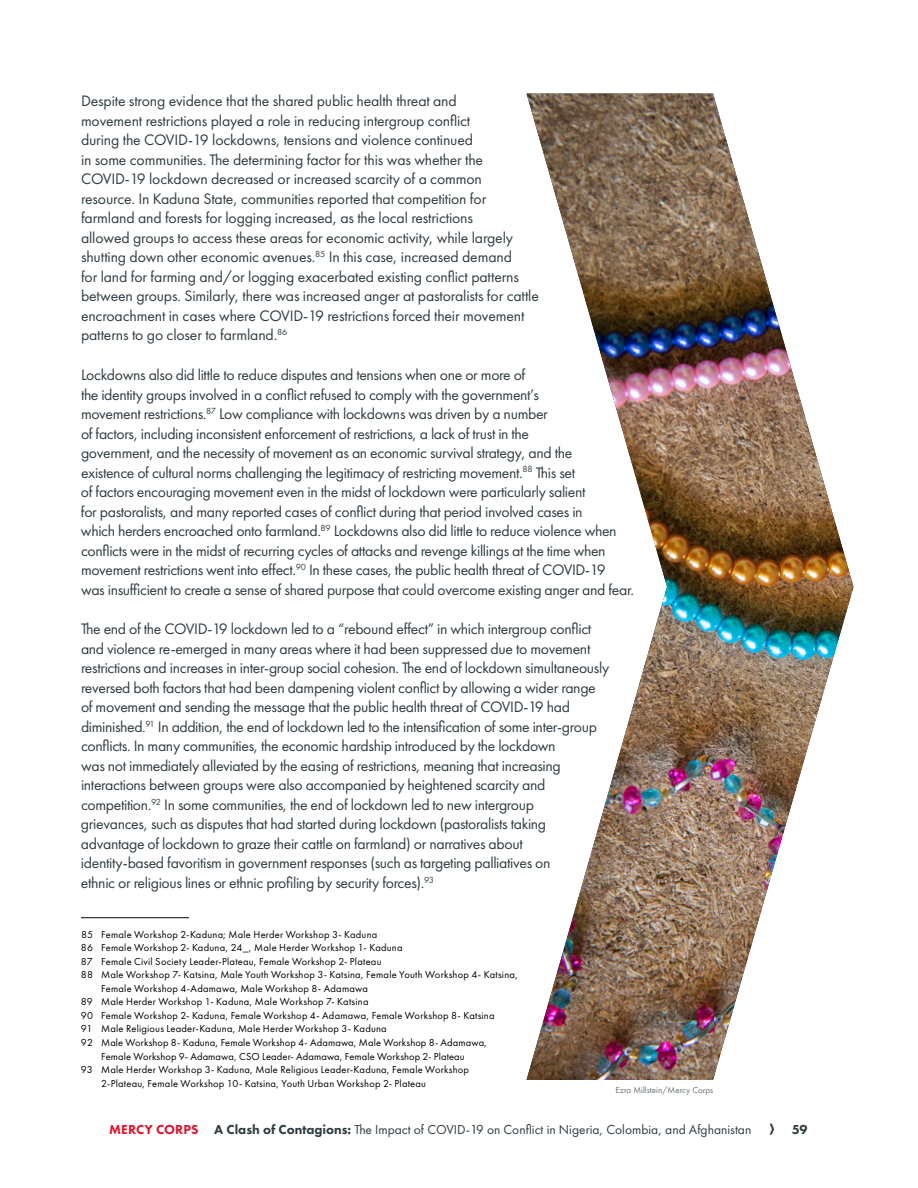
<style>
.page{position:relative;width:918px;height:1188px;background:#fff}
.page>*{position:absolute;margin:0;border:0;box-sizing:border-box;transform-origin:0 0}
.t1{font:15.75px/19.5px "Futura PT";letter-spacing:-.02em;color:#303c42}
.t2{font:13.5px "Futura PT";color:#303c42}
.t3{font:800 13.5px "Futura PT";color:#303c42}
.t4{font:10.5px "Futura PT";letter-spacing:.02em;color:#000}
.t5{font:9px "Futura PT";color:#687177}
.s1{font-weight:800;color:#da1a32}
.s2{font-weight:800}
</style>
<div class="page">
<hr style="left:81px;top:917px;width:108px;height:1px;background:#000">
<img style="left:527px;top:94px;width:327px;height:986px">
<p class="t1" style="left:81px;top:91px;width:459px">Despite strong evidence that the shared public health threat and<br>movement restrictions played a role in reducing intergroup conflict<br>during the COVID-19 lockdowns, tensions and violence continued<br>in some communities. The determining factor for this was whether the COVID-19 lockdown decreased or increased scarcity of a common resource. In Kaduna State, communities reported that competition for farmland and forests for logging increased, as the local restrictions<br>allowed groups to access these areas for economic activity, while largely shutting down other economic avenues.<sup>85</sup> In this case, increased demand<br>for land for farming and/or logging exacerbated existing conflict patterns between groups. Similarly, there was increased anger at pastoralists for cattle encroachment in cases where COVID-19 restrictions forced their movement patterns to go closer to farmland.<sup>86</sup></p>
<p class="t1" style="left:81px;top:365px;width:555px">Lockdowns also did little to reduce disputes and tensions when one or more of<br>the identity groups involved in a conflict refused to comply with the government’s<br>movement restrictions.<sup>87</sup> Low compliance with lockdowns was driven by a number<br>of factors, including inconsistent enforcement of restrictions, a lack of trust in the<br>government, and the necessity of movement as an economic survival strategy, and the<br>existence of cultural norms challenging the legitimacy of restricting movement.<sup>88</sup> This set<br>of factors encouraging movement even in the midst of lockdown were particularly salient<br>for pastoralists, and many reported cases of conflict during that period involved cases in<br>which herders encroached onto farmland.<sup>89</sup> Lockdowns also did little to reduce violence when conflicts were in the midst of recurring cycles of attacks and revenge killings at the time when movement restrictions went into effect.<sup>90</sup> In these cases, the public health threat of COVID-19<br>was insufficient to create a sense of shared purpose that could overcome existing anger and fear.</p>
<p class="t1" style="left:81px;top:619px;width:530px">The end of the COVID-19 lockdown led to a “rebound effect” in which intergroup conflict and violence re-emerged in many areas where it had been suppressed due to movement restrictions and increases in inter-group social cohesion. The end of lockdown simultaneously reversed both factors that had been dampening violent conflict by allowing a wider range of movement and sending the message that the public health threat of COVID-19 had diminished.<sup>91</sup> In addition, the end of lockdown led to the intensification of some inter-group conflicts. In many communities, the economic hardship introduced by the lockdown<br>was not immediately alleviated by the easing of restrictions, meaning that increasing interactions between groups were also accompanied by heightened scarcity and competition.<sup>92</sup> In some communities, the end of lockdown led to new intergroup<br>grievances, such as disputes that had started during lockdown (pastoralists taking advantage of lockdown to graze their cattle on farmland) or narratives about identity-based favoritism in government responses (such as targeting palliatives on<br>ethnic or religious lines or ethnic profiling by security forces).<sup>93</sup></p>
<p class="t4" style="left:81px;top:928px;width:298px">85 Female Workshop 2-Kaduna; Male Herder Workshop 3- Kaduna</p>
<p class="t4" style="left:81px;top:942px;width:323px">86 Female Workshop 2- Kaduna, 24_, Male Herder Workshop 1- Kaduna</p>
<p class="t4" style="left:81px;top:955px;width:302px">87 Female Civil Society Leader-Plateau, Female Workshop 2- Plateau</p>
<p class="t4" style="left:81px;top:969px;width:439px">88 Male Workshop 7- Katsina, Male Youth Workshop 3- Katsina, Female Youth Workshop 4- Katsina,</p>
<p class="t4" style="left:101px;top:982px;width:268px">Female Workshop 4-Adamawa, Male Workshop 8- Adamawa</p>
<p class="t4" style="left:81px;top:996px;width:289px">89 Male Herder Workshop 1- Kaduna, Male Workshop 7- Katsina</p>
<p class="t4" style="left:81px;top:1009px;width:415px">90 Female Workshop 2- Kaduna, Female Workshop 4- Adamawa, Female Workshop 8- Katsina</p>
<p class="t4" style="left:81px;top:1023px;width:307px">91 Male Religious Leader-Kaduna, Male Herder Workshop 3- Kaduna</p>
<p class="t4" style="left:81px;top:1036px;width:408px">92 Male Workshop 8- Kaduna, Female Workshop 4- Adamawa, Male Workshop 8- Adamawa,</p>
<p class="t4" style="left:101px;top:1050px;width:365px">Female Workshop 9- Adamawa, CSO Leader- Adamawa, Female Workshop 2- Plateau</p>
<p class="t4" style="left:81px;top:1063px;width:390px">93 Male Herder Workshop 3- Kaduna, Male Religious Leader-Kaduna, Female Workshop</p>
<p class="t4" style="left:101px;top:1077px;width:326px">2-Plateau, Female Workshop 10- Katsina, Youth Urban Workshop 2- Plateau</p>
<p class="t5" style="left:616px;top:1085px;width:99px">Ezra Millstein/Mercy Corps</p>
<p class="t2" style="left:109px;top:1121px;width:644px"><span class="s1">MERCY CORPS</span> <span class="s2">A Clash of Contagions:</span> The Impact of COVID-19 on Conflict in Nigeria, Colombia, and Afghanistan</p>
<p class="t3" style="left:792px;top:1121px;width:17px">59</p>
</div>
